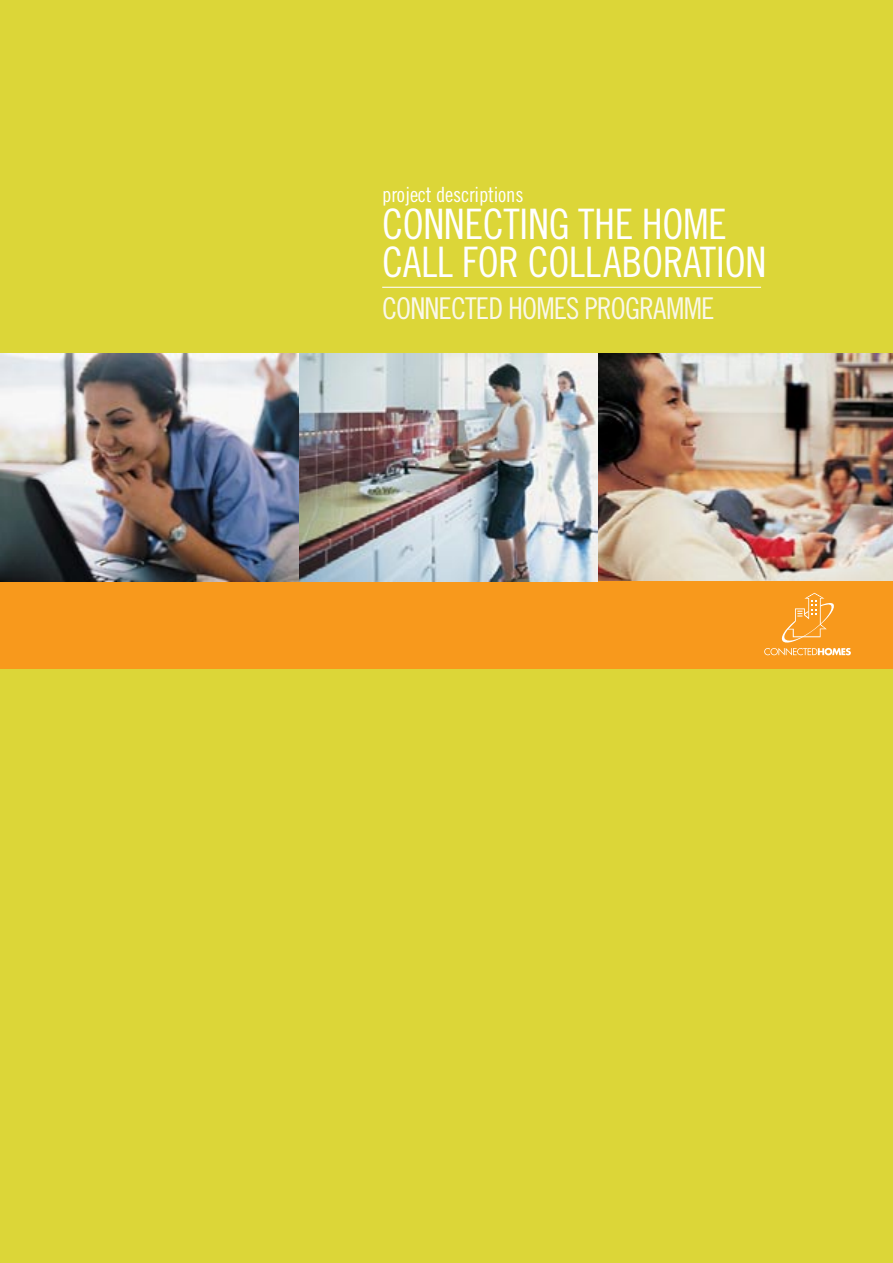
<style>
.page{position:relative;width:893px;height:1263px;background:#dcd638}
.page>*{position:absolute;margin:0;border:0;box-sizing:border-box;transform-origin:0 0}
.t1{font:42px/37.5px "Trade Gothic Cond Eighteen";letter-spacing:-.01em;color:#fff}
.t2{font:30px "Trade Gothic Cond Eighteen";letter-spacing:-.03em;color:#faf8e9}
.t3{font:21px "Trade Gothic Cond Eighteen";letter-spacing:-.01em;color:#fff}
</style>
<div class="page">
<hr style="left:382px;top:287px;width:379px;height:1px;background:#fff">
<img style="left:299px;top:353px;width:594px;height:228px">
<div style="left:0;top:581px;width:893px;height:87px;background:#f8991c"></div>
<svg style="left:764px;top:593px;width:87px;height:62px"></svg>
<img style="left:0;top:353px;width:299px;height:228px">
<p class="t3" style="left:382px;top:187px;width:143px">project descriptions</p>
<p class="t1" style="left:382px;top:209px;width:386px">CONNECTING THE HOME<br>CALL FOR COLLABORATION</p>
<p class="t2" style="left:382px;top:297px;width:334px">CONNECTED HOMES PROGRAMME</p>
</div>
